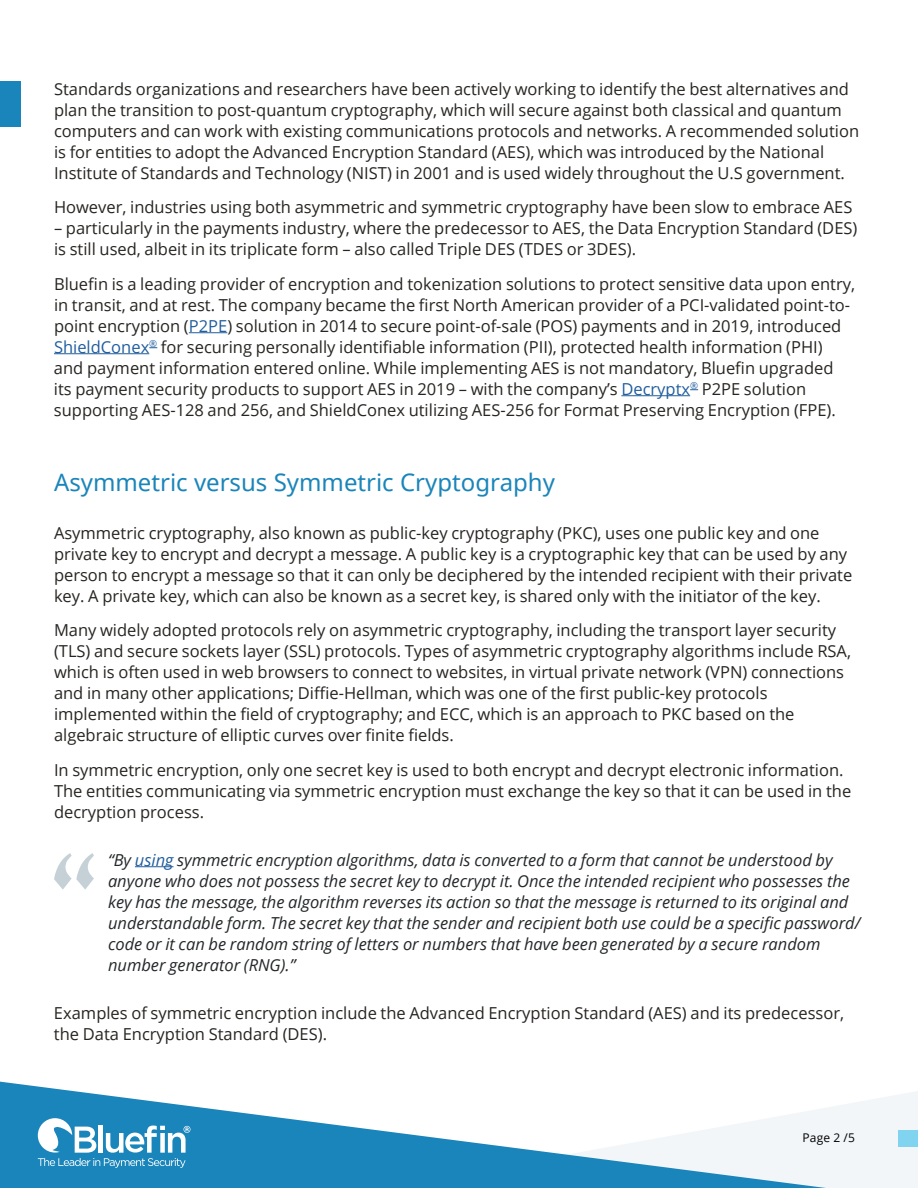
<style>
.page{position:relative;width:918px;height:1188px;background:#fff}
.page>*{position:absolute;margin:0;border:0;box-sizing:border-box;transform-origin:0 0}
.t1{font:24px "Noto Sans";color:#1a85ba}
.t2{font:16.5px/21px "Open Sans";color:#272521}
.t3{font:italic 16.5px/21px "Open Sans";color:#24282a}
.t4{font:12px "Open Sans";color:#000}
.s1{color:#215e9e}
</style>
<div class="page">
<div style="left:0;top:81px;width:20px;height:45px;background:#1a85ba"></div>
<svg style="left:0;top:1081px;width:918px;height:107px"></svg>
<svg style="left:38px;top:1118px;width:152px;height:50px"></svg>
<hr style="left:189px;top:332px;width:38px;height:1px;background:#215e9e">
<hr style="left:54px;top:353px;width:95px;height:1px;background:#215e9e">
<hr style="left:621px;top:395px;width:69px;height:1px;background:#215e9e">
<hr style="left:135px;top:866px;width:38px;height:1px;background:#215e9e">
<svg style="left:54px;top:853px;width:40px;height:37px"></svg>
<p class="t2" style="left:54px;top:78px;width:807px">Standards organizations and researchers have been actively working to identify the best alternatives and plan the transition to post-quantum cryptography, which will secure against both classical and quantum computers and can work with existing communications protocols and networks. A recommended solution is for entities to adopt the Advanced Encryption Standard (AES), which was introduced by the National Institute of Standards and Technology (NIST) in 2001 and is used widely throughout the U.S government.</p>
<p class="t2" style="left:54px;top:196px;width:800px">However, industries using both asymmetric and symmetric cryptography have been slow to embrace AES</p>
<p class="t2" style="left:54px;top:217px;width:805px">– particularly in the payments industry, where the predecessor to AES, the Data Encryption Standard (DES) is still used, albeit in its triplicate form – also called Triple DES (TDES or 3DES).</p>
<p class="t2" style="left:54px;top:273px;width:803px">Bluefin is a leading provider of encryption and tokenization solutions to protect sensitive data upon entry, in transit, and at rest. The company became the first North American provider of a PCI-validated point-to&shy;point encryption (<span class="s1">P2PE</span>) solution in 2014 to secure point-of-sale (POS) payments and in 2019, introduced <span class="s1">ShieldConex</span><sup>®</sup> for securing personally identifiable information (PII), protected health information (PHI) and payment information entered online. While implementing AES is not mandatory, Bluefin upgraded its payment security products to support AES in 2019 – with the company’s <span class="s1">Decryptx</span><sup>®</sup> P2PE solution supporting AES-128 and 256, and ShieldConex utilizing AES-256 for Format Preserving Encryption (FPE).</p>
<h1 class="t1" style="left:54px;top:465px;width:503px">Asymmetric versus Symmetric Cryptography</h1>
<p class="t2" style="left:54px;top:522px;width:800px">Asymmetric cryptography, also known as public-key cryptography (PKC), uses one public key and one private key to encrypt and decrypt a message. A public key is a cryptographic key that can be used by any person to encrypt a message so that it can only be deciphered by the intended recipient with their private key. A private key, which can also be known as a secret key, is shared only with the initiator of the key.</p>
<p class="t2" style="left:54px;top:619px;width:799px">Many widely adopted protocols rely on asymmetric cryptography, including the transport layer security (TLS) and secure sockets layer (SSL) protocols. Types of asymmetric cryptography algorithms include RSA, which is often used in web browsers to connect to websites, in virtual private network (VPN) connections and in many other applications; Diffie-Hellman, which was one of the first public-key protocols implemented within the field of cryptography; and ECC, which is an approach to PKC based on the algebraic structure of elliptic curves over finite fields.</p>
<p class="t2" style="left:54px;top:759px;width:799px">In symmetric encryption, only one secret key is used to both encrypt and decrypt electronic information.<br>The entities communicating via symmetric encryption must exchange the key so that it can be used in the decryption process.</p>
<p class="t3" style="left:108px;top:849px;width:754px">“By <span class="s1">using</span> symmetric encryption algorithms, data is converted to a form that cannot be understood by anyone who does not possess the secret key to decrypt it. Once the intended recipient who possesses the key has the message, the algorithm reverses its action so that the message is returned to its original and understandable form. The secret key that the sender and recipient both use could be a specific password/ code or it can be random string of letters or numbers that have been generated by a secure random number generator (RNG).”</p>
<p class="t2" style="left:54px;top:1002px;width:792px">Examples of symmetric encryption include the Advanced Encryption Standard (AES) and its predecessor, the Data Encryption Standard (DES).</p>
<p class="t4" style="left:802px;top:1129px;width:54px">Page 2 /5</p>
</div>
